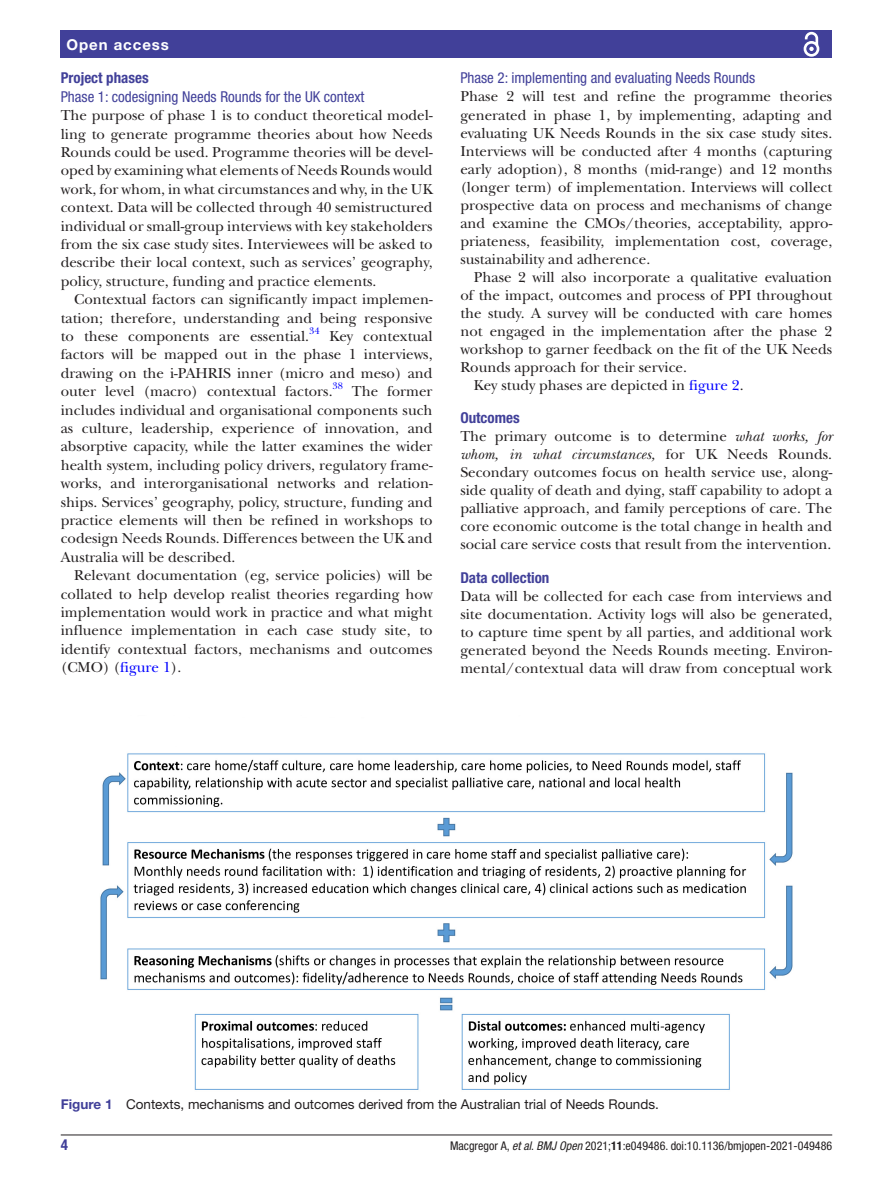
<style>
.page{position:relative;width:893px;height:1191px;background:#fff}
.page>*{position:absolute;margin:0;border:0;box-sizing:border-box;transform-origin:0 0}
.t1{font:15px/18.5px "New Baskerville";color:#231f20;text-align:justify}
.t2{font:condensed 15px "Helvetica Neue LT Std";color:#414099}
.t3{font:700 condensed 15px "Helvetica Neue LT Std";color:#414099}
.t4{font:700 15px "Helvetica Neue LT Std";letter-spacing:.065em;color:#fff}
.t5{font:13.5px "Helvetica Neue LT Std";color:#231f20}
.t6{font:condensed 12px "Helvetica Neue LT Std";color:#231f20}
.t7{font:9.9px "New Baskerville";color:#00f}
.s1{color:#00f}
.s2{font-style:italic}
.s3{font-weight:700;color:#414099}
.s4{font-weight:700}
</style>
<div class="page">
<hr style="left:61px;top:1134px;width:771px;height:1px;background:#231f20">
<div style="left:61px;top:31px;width:771px;height:27px;background:#414099"></div>
<svg style="left:803px;top:31px;width:17px;height:26px"></svg>
<img style="left:100px;top:753px;width:693px;height:337px">
<p class="t4" style="left:66px;top:35px;width:104px">Open access</p>
<p class="t3" style="left:61px;top:69px;width:89px">Project phases</p>
<p class="t2" style="left:61px;top:88px;width:305px">Phase 1: codesigning Needs Rounds for the UK context</p>
<p class="t1" style="left:61px;top:106px;width:373px">The purpose of phase 1 is to conduct theoretical model&shy;ling to generate programme theories about how Needs Rounds could be used. Programme theories will be devel&shy;oped by examining what elements of Needs Rounds would work, for whom, in what circumstances and why, in the UK context. Data will be collected through 40 semistructured individual or small-group interviews with key stakeholders from the six case study sites. Interviewees will be asked to describe their local context, such as services’ geography, policy, structure, funding and practice elements.</p>
<p class="t1" style="left:61px;top:290px;width:373px;text-indent:14px">Contextual factors can significantly impact implemen&shy;tation; therefore, understanding and being responsive to these components are essential.</p>
<p class="t7" style="left:309px;top:325px;width:12px">34</p>
<p class="t1" style="left:61px;top:327px;width:373px;text-indent:269px">Key contextual factors will be mapped out in the phase 1 interviews, drawing on the i-PAHRIS inner (micro and meso) and outer level (macro) contextual factors.</p>
<p class="t7" style="left:333px;top:380px;width:12px">38</p>
<p class="t1" style="left:61px;top:382px;width:373px;text-indent:291px">The former includes individual and organisational components such as culture, leadership, experience of innovation, and absorptive capacity, while the latter examines the wider health system, including policy drivers, regulatory frame&shy;works, and interorganisational networks and relation&shy;ships. Services’ geography, policy, structure, funding and practice elements will then be refined in workshops to codesign Needs Rounds. Differences between the UK and Australia will be described.</p>
<p class="t1" style="left:61px;top:566px;width:373px;text-indent:14px">Relevant documentation (eg, service policies) will be collated to help develop realist theories regarding how implementation would work in practice and what might influence implementation in each case study site, to identify contextual factors, mechanisms and outcomes (CMO) (<span class="s1">figure 1</span>).</p>
<p class="t2" style="left:460px;top:69px;width:296px">Phase 2: implementing and evaluating Needs Rounds</p>
<p class="t1" style="left:460px;top:88px;width:373px;line-height:18px">Phase 2 will test and refine the programme theories generated in phase 1, by implementing, adapting and evaluating UK Needs Rounds in the six case study sites.<br>Interviews will be conducted after 4 months (capturing early adoption), 8 months (mid-range) and 12 months (longer term) of implementation. Interviews will collect prospective data on process and mechanisms of change and examine the CMOs/theories, acceptability, appro&shy;priateness, feasibility, implementation cost, coverage, sustainability and adherence.</p>
<p class="t1" style="left:474px;top:267px;width:360px">Phase 2 will also incorporate a qualitative evaluation</p>
<p class="t1" style="left:460px;top:285px;width:373px">of the impact, outcomes and process of PPI throughout</p>
<p class="t1" style="left:460px;top:303px;width:373px">the study. A survey will be conducted with care homes</p>
<p class="t1" style="left:460px;top:321px;width:373px">not engaged in the implementation after the phase 2</p>
<p class="t1" style="left:460px;top:339px;width:373px">workshop to garner feedback on the fit of the UK Needs</p>
<p class="t1" style="left:460px;top:357px;width:228px">Rounds approach for their service.</p>
<p class="t1" style="left:474px;top:375px;width:271px">Key study phases are depicted in <span class="s1">figure 2</span>.</p>
<p class="t3" style="left:460px;top:409px;width:61px">Outcomes</p>
<p class="t1" style="left:460px;top:427px;width:373px;line-height:18px">The primary outcome is to determine <span class="s2">what works, for whom, in what circumstances,</span> for UK Needs Rounds.<br>Secondary outcomes focus on health service use, along&shy;side quality of death and dying, staff capability to adopt a palliative approach, and family perceptions of care. The core economic outcome is the total change in health and social care service costs that result from the intervention.</p>
<p class="t3" style="left:460px;top:568px;width:91px">Data collection</p>
<p class="t1" style="left:460px;top:587px;width:373px;line-height:18px">Data will be collected for each case from interviews and site documentation. Activity logs will also be generated, to capture time spent by all parties, and additional work generated beyond the Needs Rounds meeting. Environ&shy;mental/contextual data will draw from conceptual work</p>
<p class="t5" style="left:61px;top:1096px;width:600px"><span class="s3">Figure 1</span> Contexts, mechanisms and outcomes derived from the Australian trial of Needs Rounds.</p>
<p class="t3" style="left:61px;top:1135px;width:9px">4</p>
<p class="t6" style="left:450px;top:1138px;width:384px">Macgregor A, <span class="s2">et al</span>. <span class="s2">BMJ Open</span> 2021;<span class="s4">11</span>:e049486. doi:10.1136/bmjopen-2021-049486</p>
</div>
